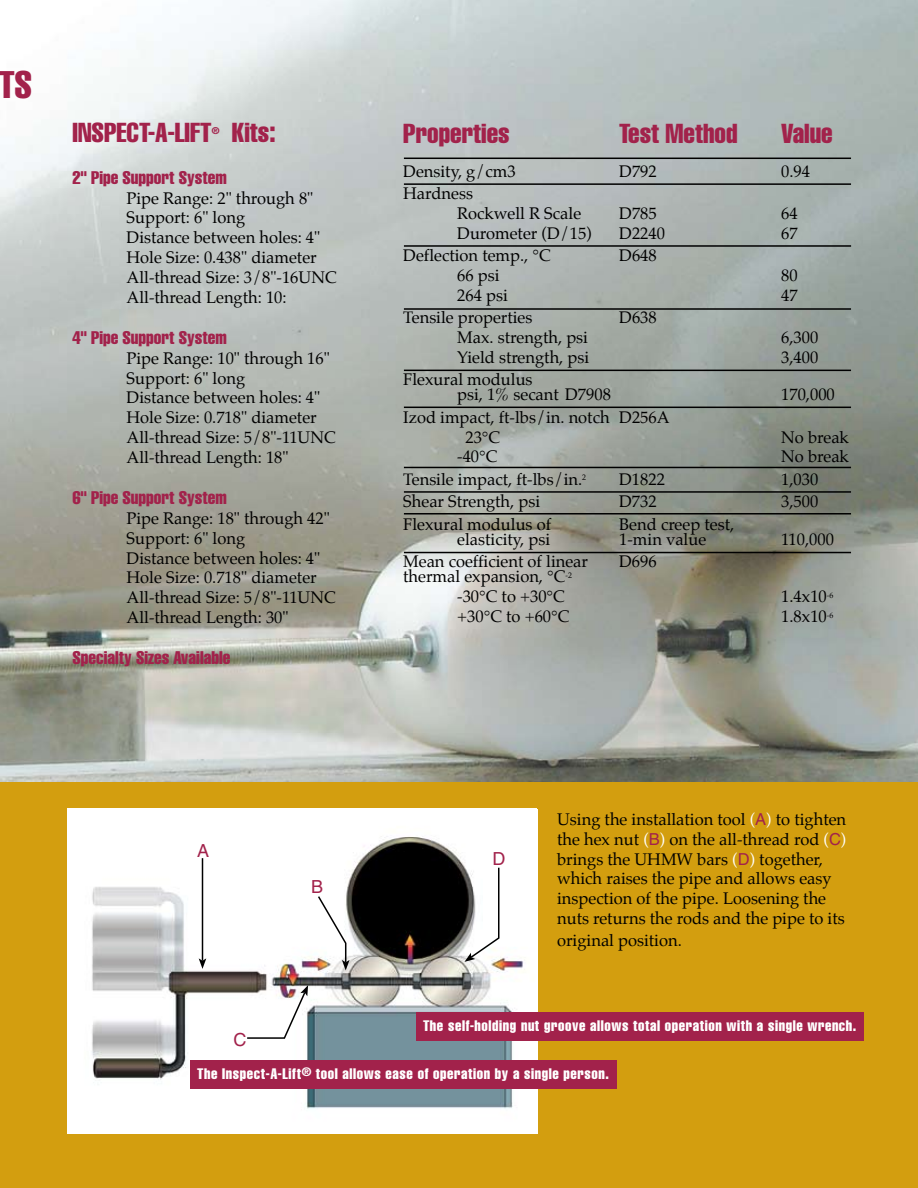
<style>
.page{position:relative;width:918px;height:1188px;background:#fff}
.page>*{position:absolute;margin:0;border:0;box-sizing:border-box;transform-origin:0 0}
.t1{font:extra-condensed 37.8px "Helvetica";color:#a2224b}
.t2{font:extra-condensed 27px "Helvetica";color:#a2224b}
.t3{font:extra-condensed 18px "Helvetica";color:#a2224b}
.t4{font:18px "Helvetica";color:#a2224b}
.t5{font:16.5px/19.8px "Palatino";color:#000}
.t6{font:extra-condensed 15px "Helvetica";letter-spacing:.04em;color:#fff}
.t7{font:extra-condensed 9.6px "Helvetica";color:#a2224b}
.s1{color:#fff}
.s2{font-family:"Helvetica";color:#a2224b}
</style>
<div class="page">
<img style="left:0;top:0;width:918px;height:782px">
<div style="left:0;top:782px;width:918px;height:406px;background:#d39e0f"></div>
<img style="left:68px;top:809px;width:469px;height:324px">
<hr style="left:202px;top:858px;width:1px;height:103px;background:#000">
<svg style="left:199px;top:958px;width:7px;height:11px"></svg>
<svg style="left:317px;top:895px;width:33px;height:75px;background:#e6e4e1"></svg>
<svg style="left:246px;top:985px;width:62px;height:55px;background:#e4e2e2"></svg>
<svg style="left:464px;top:866px;width:36px;height:96px;background:#d2d2d2"></svg>
<hr style="left:404px;top:158px;width:447px;height:1px;background:#000">
<hr style="left:404px;top:183px;width:447px;height:2px;background:#000">
<hr style="left:404px;top:245px;width:447px;height:2px;background:#000">
<hr style="left:404px;top:308px;width:447px;height:2px;background:#000">
<hr style="left:404px;top:370px;width:447px;height:1px;background:#000">
<hr style="left:404px;top:407px;width:447px;height:1px;background:#000">
<hr style="left:404px;top:467px;width:447px;height:1px;background:#000">
<hr style="left:404px;top:491px;width:447px;height:2px;background:#000">
<hr style="left:404px;top:513px;width:447px;height:2px;background:#000">
<hr style="left:404px;top:552px;width:447px;height:1px;background:#000">
<div style="left:416px;top:1012px;width:448px;height:29px;background:#a2224b"></div>
<div style="left:190px;top:1060px;width:427px;height:29px;background:#a2224b"></div>
<h1 class="t1" style="left:-2px;top:61px;width:33px">ts</h1>
<h2 class="t2" style="left:73px;top:116px;width:141px">INSPECT-A-LIFT</h2>
<p class="t7" style="left:212px;top:124px;width:9px">®</p>
<h2 class="t2" style="left:232px;top:116px;width:45px">Kits:</h2>
<p class="t3" style="left:73px;top:166px;width:156px">2" Pipe Support System</p>
<p class="t5" style="left:127px;top:188px;width:212px">Pipe Range: 2" through 8"<br>Support: 6" long<br>Distance between holes: 4"<br>Hole Size: 0.438" diameter<br>All-thread Size: 3/8"-16UNC<br>All-thread Length: 10:</p>
<p class="t3" style="left:73px;top:326px;width:156px">4" Pipe Support System</p>
<p class="t5" style="left:127px;top:348px;width:211px">Pipe Range: 10" through 16"<br>Support: 6" long<br>Distance between holes: 4"<br>Hole Size: 0.718" diameter<br>All-thread Size: 5/8"-11UNC<br>All-thread Length: 18"</p>
<p class="t3" style="left:73px;top:486px;width:156px">6" Pipe Support System</p>
<p class="t5" style="left:127px;top:508px;width:211px">Pipe Range: 18" through 42"<br>Support: 6" long<br>Distance between holes: 4"<br>Hole Size: 0.718" diameter<br>All-thread Size: 5/8"-11UNC<br>All-thread Length: 30"</p>
<p class="t3" style="left:73px;top:647px;width:159px">Specialty Sizes Available</p>
<h2 class="t2" style="left:403px;top:116px;width:108px">Properties</h2>
<h2 class="t2" style="left:619px;top:116px;width:120px">Test Method</h2>
<h2 class="t2" style="left:781px;top:116px;width:53px">Value</h2>
<p class="t5" style="left:403px;top:161px;width:114px">Density, g/cm3</p>
<p class="t5" style="left:619px;top:161px;width:39px">D792</p>
<p class="t5" style="left:781px;top:161px;width:30px">0.94</p>
<p class="t5" style="left:457px;top:183px;width:126px;text-indent:-54px">Hardness<br>Rockwell R Scale</p>
<p class="t5" style="left:619px;top:203px;width:39px">D785</p>
<p class="t5" style="left:781px;top:203px;width:18px">64</p>
<p class="t5" style="left:457px;top:223px;width:136px">Durometer (D/15)</p>
<p class="t5" style="left:619px;top:223px;width:47px">D2240</p>
<p class="t5" style="left:781px;top:223px;width:18px">67</p>
<p class="t5" style="left:403px;top:246px;width:149px">Deflection temp., °C</p>
<p class="t5" style="left:619px;top:246px;width:39px">D648</p>
<p class="t5" style="left:457px;top:265px;width:44px">66 psi</p>
<p class="t5" style="left:781px;top:265px;width:18px">80</p>
<p class="t5" style="left:457px;top:285px;width:52px">264 psi</p>
<p class="t5" style="left:781px;top:285px;width:18px">47</p>
<p class="t5" style="left:403px;top:308px;width:131px">Tensile properties</p>
<p class="t5" style="left:619px;top:308px;width:39px">D638</p>
<p class="t5" style="left:457px;top:327px;width:132px">Max. strength, psi</p>
<p class="t5" style="left:781px;top:327px;width:39px">6,300</p>
<p class="t5" style="left:457px;top:347px;width:134px">Yield strength, psi</p>
<p class="t5" style="left:781px;top:347px;width:39px">3,400</p>
<p class="t5" style="left:457px;top:372px;width:155px;line-height:15px;text-indent:-54px">Flexural modulus<br>psi, 1% secant D7908</p>
<p class="t5" style="left:781px;top:385px;width:55px">170,000</p>
<p class="t5" style="left:465px;top:407px;width:206px;text-indent:-62px">Izod impact, ft-lbs/in. notch D256A<br>23°C</p>
<p class="t5" style="left:781px;top:427px;width:69px">No break</p>
<p class="t5" style="left:457px;top:447px;width:42px">-40°C</p>
<p class="t5" style="left:781px;top:447px;width:69px">No break</p>
<p class="t5" style="left:403px;top:469px;width:184px">Tensile impact, ft-lbs/in.<sup>2</sup></p>
<p class="t5" style="left:619px;top:469px;width:47px">D1822</p>
<p class="t5" style="left:781px;top:469px;width:39px">1,030</p>
<p class="t5" style="left:403px;top:492px;width:138px">Shear Strength, psi</p>
<p class="t5" style="left:619px;top:492px;width:39px">D732</p>
<p class="t5" style="left:781px;top:492px;width:39px">3,500</p>
<p class="t5" style="left:403px;top:514px;width:150px">Flexural modulus of</p>
<p class="t5" style="left:619px;top:514px;width:116px">Bend creep test,</p>
<p class="t5" style="left:457px;top:529px;width:94px">elasticity, psi</p>
<p class="t5" style="left:619px;top:529px;width:89px">1-min value</p>
<p class="t5" style="left:781px;top:529px;width:54px">110,000</p>
<p class="t5" style="left:403px;top:552px;width:186px">Mean coefficient of linear</p>
<p class="t5" style="left:619px;top:552px;width:39px">D696</p>
<p class="t5" style="left:457px;top:567px;width:116px;text-indent:-54px">thermal expansion, °C<sup>-2 </sup>-30°C to +30°C</p>
<p class="t5" style="left:781px;top:587px;width:54px">1.4x10<sup>-6</sup></p>
<p class="t5" style="left:457px;top:606px;width:114px">+30°C to +60°C</p>
<p class="t5" style="left:781px;top:606px;width:54px">1.8x10<sup>-6</sup></p>
<p class="t4" style="left:197px;top:840px;width:14px">A</p>
<p class="t4" style="left:311px;top:876px;width:14px">B</p>
<p class="t4" style="left:493px;top:848px;width:14px">D</p>
<p class="t5" style="left:557px;top:809px;width:291px">Using the installation tool <span class="s1">(</span><span class="s2">A</span><span class="s1">)</span> to tighten the hex nut <span class="s1">(</span><span class="s2">B</span><span class="s1">)</span> on the all-thread rod <span class="s1">(</span><span class="s2">C</span><span class="s1">) </span>brings the UHMW bars <span class="s1">(</span><span class="s2">D</span><span class="s1">)</span> together, which raises the pipe and allows easy inspection of the pipe. Loosening the nuts returns the rods and the pipe to its</p>
<p class="t5" style="left:557px;top:930px;width:126px">original position.</p>
<p class="t6" style="left:423px;top:1016px;width:435px">The self-holding nut groove allows total operation with a single wrench.</p>
<p class="t6" style="left:197px;top:1064px;width:413px">The Inspect-A-Lift<sup>®</sup> tool allows ease of operation by a single person.</p>
<p class="t4" style="left:233px;top:1029px;width:14px">C</p>
</div>
